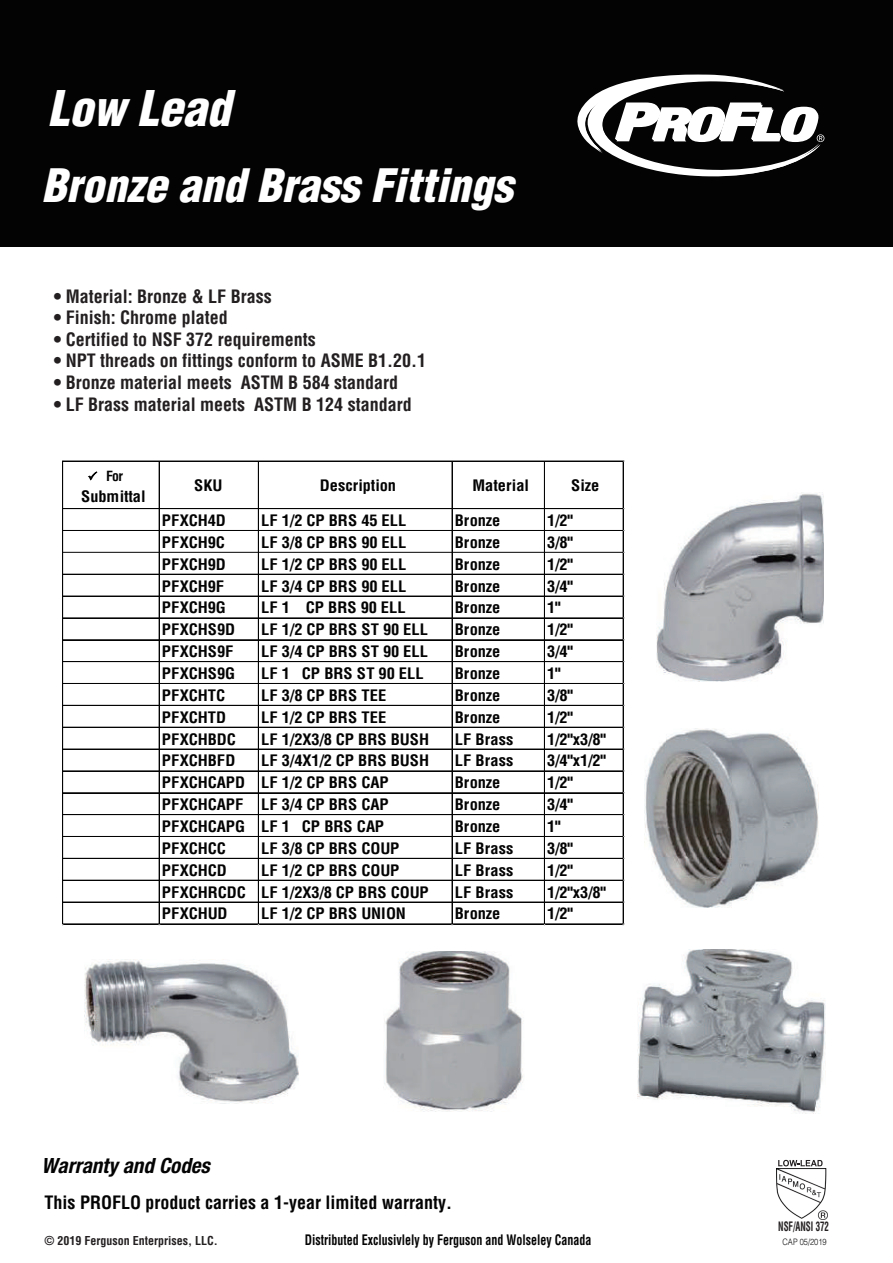
<style>
.page{position:relative;width:893px;height:1263px;background:#fff}
.page>*{position:absolute;margin:0;border:0;box-sizing:border-box;transform-origin:0 0}
.t1{font:italic 900 condensed 48px "Helvetica";color:#fff}
.t2{font:italic 900 condensed 45px "Helvetica";color:#fff}
.t3{font:italic 700 condensed 21px "Helvetica Neue";color:#030303}
.t4{font:700 condensed 18px "Helvetica";color:#231f20}
.t5{font:700 condensed 18px "Helvetica";color:#030303}
.t6{font:700 condensed 15.45px "Helvetica";color:#030303;scale:1.06 1}
.t7{font:700 condensed 14.1px "Helvetica";color:#030303;scale:.85 1}
.t8{font:700 condensed 13.65px "Helvetica";color:#030303}
.t9{font:700 condensed 12.75px "Helvetica";color:#231f20;scale:.7 1}
.t10{font:700 condensed 12px "Helvetica";color:#231f20}
.t11{font:300 8.85px "Helvetica";color:#030303;scale:.85 1}
</style>
<div class="page">
<img style="left:657px;top:493px;width:166px;height:188px">
<img style="left:644px;top:728px;width:174px;height:180px">
<img style="left:637px;top:949px;width:188px;height:165px">
<img style="left:383px;top:952px;width:140px;height:159px">
<img style="left:85px;top:959px;width:213px;height:144px">
<hr style="left:63px;top:461px;width:561px;height:1px;background:#030303">
<hr style="left:63px;top:508px;width:561px;height:1px;background:#030303">
<hr style="left:63px;top:509px;width:561px;height:1px;background:#030303">
<hr style="left:63px;top:530px;width:561px;height:1px;background:#030303">
<hr style="left:63px;top:552px;width:561px;height:1px;background:#030303">
<hr style="left:63px;top:574px;width:561px;height:1px;background:#030303">
<hr style="left:63px;top:596px;width:561px;height:1px;background:#030303">
<hr style="left:63px;top:618px;width:561px;height:1px;background:#030303">
<hr style="left:63px;top:639px;width:561px;height:1px;background:#030303">
<hr style="left:63px;top:640px;width:561px;height:1px;background:#030303">
<hr style="left:63px;top:661px;width:561px;height:1px;background:#030303">
<hr style="left:63px;top:662px;width:561px;height:1px;background:#030303">
<hr style="left:63px;top:683px;width:561px;height:1px;background:#030303">
<hr style="left:63px;top:705px;width:561px;height:1px;background:#030303">
<hr style="left:63px;top:727px;width:561px;height:1px;background:#030303">
<hr style="left:63px;top:749px;width:561px;height:1px;background:#030303">
<hr style="left:63px;top:771px;width:561px;height:1px;background:#030303">
<hr style="left:63px;top:792px;width:561px;height:1px;background:#030303">
<hr style="left:63px;top:793px;width:561px;height:1px;background:#030303">
<hr style="left:63px;top:814px;width:561px;height:1px;background:#030303">
<hr style="left:63px;top:815px;width:561px;height:1px;background:#030303">
<hr style="left:63px;top:836px;width:561px;height:1px;background:#030303">
<hr style="left:63px;top:858px;width:561px;height:1px;background:#030303">
<hr style="left:63px;top:880px;width:561px;height:1px;background:#030303">
<hr style="left:63px;top:902px;width:561px;height:1px;background:#030303">
<hr style="left:62px;top:461px;width:1px;height:463px;background:#030303">
<hr style="left:63px;top:461px;width:1px;height:463px;background:#030303">
<hr style="left:159px;top:462px;width:1px;height:462px;background:#030303">
<hr style="left:258px;top:462px;width:1px;height:462px;background:#030303">
<hr style="left:452px;top:462px;width:1px;height:462px;background:#030303">
<hr style="left:544px;top:462px;width:1px;height:462px;background:#030303">
<hr style="left:63px;top:924px;width:561px;height:1px;background:#030303">
<hr style="left:623px;top:462px;width:1px;height:462px;background:#030303">
<div style="left:0;top:0;width:893px;height:247px;background:#030303"></div>
<svg style="left:577px;top:74px;width:247px;height:103px"></svg>
<svg style="left:778px;top:1160px;width:45px;height:6px"></svg>
<img style="left:777px;top:1168px;width:51px;height:51px">
<svg style="left:88px;top:471px;width:9px;height:9px"></svg>
<h1 class="t1" style="left:48px;top:78px;width:184px">Low Lead</h1>
<h2 class="t2" style="left:42px;top:157px;width:473px">Bronze and Brass Fittings</h2>
<p class="t4" style="left:54px;top:285px;width:220px">• Material: Bronze &amp; LF Brass</p>
<p class="t4" style="left:54px;top:306px;width:176px">• Finish: Chrome plated</p>
<p class="t4" style="left:54px;top:328px;width:264px">• Certified to NSF 372 requirements</p>
<p class="t4" style="left:54px;top:349px;width:374px">• NPT threads on fittings conform to ASME B1.20.1</p>
<p class="t4" style="left:54px;top:371px;width:346px">• Bronze material meets ASTM B 584 standard</p>
<p class="t4" style="left:54px;top:394px;width:360px">• LF Brass material meets ASTM B 124 standard</p>
<p class="t8" style="left:106px;top:468px;width:18px">For</p>
<p class="t6" style="left:81px;top:487px;width:62px">Submittal</p>
<p class="t6" style="left:194px;top:476px;width:28px">SKU</p>
<p class="t6" style="left:320px;top:476px;width:73px">Description</p>
<p class="t6" style="left:473px;top:476px;width:55px">Material</p>
<p class="t6" style="left:571px;top:476px;width:28px">Size</p>
<p class="t6" style="left:162px;top:511px;width:62px">PFXCH4D</p>
<p class="t6" style="left:261px;top:511px;width:139px">LF 1/2 CP BRS 45 ELL</p>
<p class="t6" style="left:455px;top:511px;width:44px">Bronze</p>
<p class="t6" style="left:547px;top:511px;width:26px">1/2"</p>
<p class="t6" style="left:162px;top:532px;width:61px">PFXCH9C</p>
<p class="t6" style="left:261px;top:532px;width:139px">LF 3/8 CP BRS 90 ELL</p>
<p class="t6" style="left:455px;top:532px;width:44px">Bronze</p>
<p class="t6" style="left:547px;top:532px;width:26px">3/8"</p>
<p class="t6" style="left:162px;top:554px;width:62px">PFXCH9D</p>
<p class="t6" style="left:261px;top:554px;width:139px">LF 1/2 CP BRS 90 ELL</p>
<p class="t6" style="left:455px;top:554px;width:44px">Bronze</p>
<p class="t6" style="left:547px;top:554px;width:26px">1/2"</p>
<p class="t6" style="left:162px;top:576px;width:60px">PFXCH9F</p>
<p class="t6" style="left:261px;top:576px;width:139px">LF 3/4 CP BRS 90 ELL</p>
<p class="t6" style="left:455px;top:576px;width:44px">Bronze</p>
<p class="t6" style="left:547px;top:576px;width:26px">3/4"</p>
<p class="t6" style="left:162px;top:598px;width:62px">PFXCH9G</p>
<p class="t6" style="left:261px;top:598px;width:138px">LF 1 CP BRS 90 ELL</p>
<p class="t6" style="left:455px;top:598px;width:44px">Bronze</p>
<p class="t6" style="left:547px;top:598px;width:14px">1"</p>
<p class="t6" style="left:162px;top:620px;width:71px">PFXCHS9D</p>
<p class="t6" style="left:261px;top:620px;width:159px">LF 1/2 CP BRS ST 90 ELL</p>
<p class="t6" style="left:455px;top:620px;width:44px">Bronze</p>
<p class="t6" style="left:547px;top:620px;width:26px">1/2"</p>
<p class="t6" style="left:162px;top:642px;width:69px">PFXCHS9F</p>
<p class="t6" style="left:261px;top:642px;width:159px">LF 3/4 CP BRS ST 90 ELL</p>
<p class="t6" style="left:455px;top:642px;width:44px">Bronze</p>
<p class="t6" style="left:547px;top:642px;width:26px">3/4"</p>
<p class="t6" style="left:162px;top:664px;width:71px">PFXCHS9G</p>
<p class="t6" style="left:261px;top:664px;width:155px">LF 1 CP BRS ST 90 ELL</p>
<p class="t6" style="left:455px;top:664px;width:44px">Bronze</p>
<p class="t6" style="left:547px;top:664px;width:14px">1"</p>
<p class="t6" style="left:162px;top:685px;width:61px">PFXCHTC</p>
<p class="t6" style="left:261px;top:685px;width:120px">LF 3/8 CP BRS TEE</p>
<p class="t6" style="left:455px;top:685px;width:44px">Bronze</p>
<p class="t6" style="left:547px;top:685px;width:26px">3/8"</p>
<p class="t6" style="left:162px;top:707px;width:62px">PFXCHTD</p>
<p class="t6" style="left:261px;top:707px;width:120px">LF 1/2 CP BRS TEE</p>
<p class="t6" style="left:455px;top:707px;width:44px">Bronze</p>
<p class="t6" style="left:547px;top:707px;width:26px">1/2"</p>
<p class="t6" style="left:162px;top:729px;width:71px">PFXCHBDC</p>
<p class="t6" style="left:261px;top:729px;width:160px">LF 1/2X3/8 CP BRS BUSH</p>
<p class="t6" style="left:455px;top:729px;width:57px">LF Brass</p>
<p class="t6" style="left:547px;top:729px;width:57px">1/2"x3/8"</p>
<p class="t6" style="left:162px;top:751px;width:71px">PFXCHBFD</p>
<p class="t6" style="left:261px;top:751px;width:160px">LF 3/4X1/2 CP BRS BUSH</p>
<p class="t6" style="left:455px;top:751px;width:57px">LF Brass</p>
<p class="t6" style="left:547px;top:751px;width:57px">3/4"x1/2"</p>
<p class="t6" style="left:162px;top:773px;width:215px">PFXCHCAPD LF 1/2 CP BRS CAP</p>
<p class="t6" style="left:455px;top:773px;width:44px">Bronze</p>
<p class="t6" style="left:547px;top:773px;width:26px">1/2"</p>
<p class="t6" style="left:162px;top:795px;width:215px">PFXCHCAPF LF 3/4 CP BRS CAP</p>
<p class="t6" style="left:455px;top:795px;width:44px">Bronze</p>
<p class="t6" style="left:547px;top:795px;width:26px">3/4"</p>
<p class="t6" style="left:162px;top:817px;width:211px">PFXCHCAPG LF 1 CP BRS CAP</p>
<p class="t6" style="left:455px;top:817px;width:44px">Bronze</p>
<p class="t6" style="left:547px;top:817px;width:14px">1"</p>
<p class="t6" style="left:162px;top:838px;width:62px">PFXCHCC</p>
<p class="t6" style="left:261px;top:838px;width:132px">LF 3/8 CP BRS COUP</p>
<p class="t6" style="left:455px;top:838px;width:57px">LF Brass</p>
<p class="t6" style="left:547px;top:838px;width:26px">3/8"</p>
<p class="t6" style="left:162px;top:860px;width:63px">PFXCHCD</p>
<p class="t6" style="left:261px;top:860px;width:132px">LF 1/2 CP BRS COUP</p>
<p class="t6" style="left:455px;top:860px;width:57px">LF Brass</p>
<p class="t6" style="left:547px;top:860px;width:26px">1/2"</p>
<p class="t6" style="left:162px;top:882px;width:253px">PFXCHRCDC LF 1/2X3/8 CP BRS COUP</p>
<p class="t6" style="left:455px;top:882px;width:57px">LF Brass</p>
<p class="t6" style="left:547px;top:882px;width:57px">1/2"x3/8"</p>
<p class="t6" style="left:162px;top:904px;width:64px">PFXCHUD</p>
<p class="t6" style="left:261px;top:904px;width:138px">LF 1/2 CP BRS UNION</p>
<p class="t6" style="left:455px;top:904px;width:44px">Bronze</p>
<p class="t6" style="left:547px;top:904px;width:26px">1/2"</p>
<h3 class="t3" style="left:42px;top:1153px;width:170px">Warranty and Codes</h3>
<p class="t5" style="left:45px;top:1191px;width:409px">This PROFLO product carries a 1-year limited warranty.</p>
<p class="t7" style="left:305px;top:1230px;width:339px">Distributed Exclusivlely by Ferguson and Wolseley Canada</p>
<p class="t11" style="left:783px;top:1236px;width:53px">CAP 05/2019</p>
<p class="t9" style="left:778px;top:1218px;width:74px">NSF/ANSI 372</p>
<p class="t10" style="left:45px;top:1233px;width:175px">© 2019 Ferguson Enterprises, LLC.</p>
</div>
